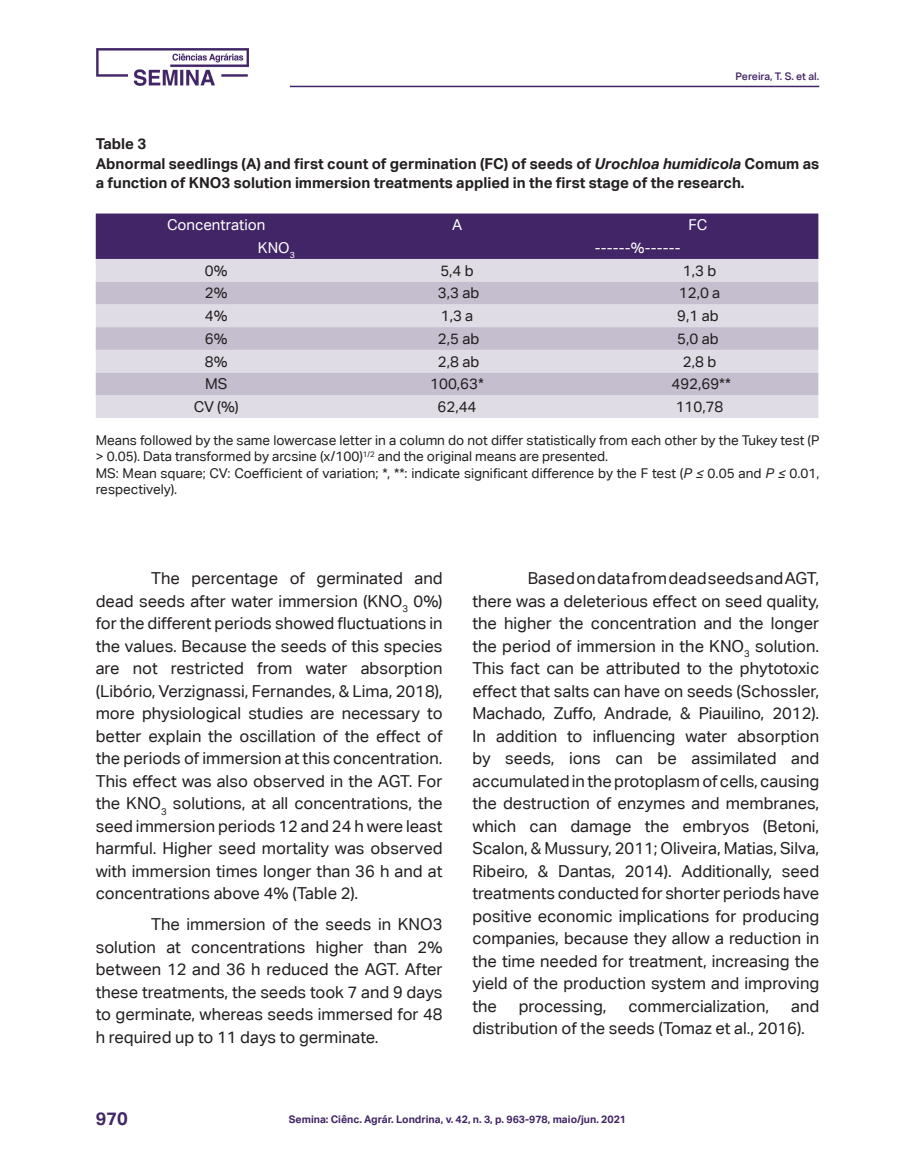
<style>
.page{position:relative;width:915px;height:1170px;background:#fff}
.page>*{position:absolute;margin:0;border:0;box-sizing:border-box;transform-origin:0 0}
.t1{font:700 18px "Aktiv Grotesk Corp";color:#422566}
.corpo_do_texto{font:16.5px/22.5px "Aktiv Grotesk Corp";color:#231f20;text-align:justify}
.título_Tabela{font:700 15px/19.5px "Aktiv Grotesk Corp";color:#231f20}
.texto_tabela{font:15px "Aktiv Grotesk Corp";color:#231f20}
.texto_tabela-2{font:15px "Aktiv Grotesk Corp";color:#fff}
.legenda_de_tabela{font:13.5px/16.5px "Aktiv Grotesk Corp";color:#231f20}
.t2{font:700 10.5px "Aktiv Grotesk Corp";color:#422566}
.t3{font:500 10.5px "Aktiv Grotesk Corp";color:#422566}
.s1{font-style:italic}
</style>
<div class="page">
<hr style="left:290px;top:86px;width:529px;height:1px;background:#422566">
<img style="left:96px;top:48px;width:152px;height:37px">
<div style="left:96px;top:213px;width:722px;height:46px;background:#422566"></div>
<div style="left:96px;top:259px;width:722px;height:159px;background:#e0dce5"></div>
<svg style="left:96px;top:282px;width:722px;height:113px;background:#d0cad7"></svg>
<p class="t3" style="left:735px;top:69px;width:85px">Pereira, T. S. et al.</p>
<p class="título_Tabela" style="left:96px;top:134px;width:52px">Table 3</p>
<p class="título_Tabela" style="left:96px;top:153px;width:724px">Abnormal seedlings (A) and first count of germination (FC) of seeds of <span class="s1">Urochloa humidicola</span> Comum as a function of KNO3 solution immersion treatments applied in the first stage of the research.</p>
<p class="texto_tabela-2" style="left:167px;top:216px;width:100px">Concentration</p>
<p class="texto_tabela-2" style="left:452px;top:216px;width:12px">A</p>
<p class="texto_tabela-2" style="left:688px;top:216px;width:20px">FC</p>
<p class="texto_tabela-2" style="left:258px;top:239px;width:38px">KNO<sub>3</sub></p>
<p class="texto_tabela-2" style="left:594px;top:239px;width:87px">------%------</p>
<p class="texto_tabela" style="left:205px;top:261px;width:24px">0%</p>
<p class="texto_tabela" style="left:440px;top:261px;width:35px">5,4 b</p>
<p class="texto_tabela" style="left:682px;top:261px;width:35px">1,3 b</p>
<p class="texto_tabela" style="left:205px;top:284px;width:24px">2%</p>
<p class="texto_tabela" style="left:438px;top:284px;width:43px">3,3 ab</p>
<p class="texto_tabela" style="left:678px;top:284px;width:43px">12,0 a</p>
<p class="texto_tabela" style="left:205px;top:307px;width:24px">4%</p>
<p class="texto_tabela" style="left:440px;top:307px;width:34px">1,3 a</p>
<p class="texto_tabela" style="left:677px;top:307px;width:43px">9,1 ab</p>
<p class="texto_tabela" style="left:205px;top:330px;width:24px">6%</p>
<p class="texto_tabela" style="left:438px;top:330px;width:43px">2,5 ab</p>
<p class="texto_tabela" style="left:677px;top:330px;width:43px">5,0 ab</p>
<p class="texto_tabela" style="left:205px;top:352px;width:24px">8%</p>
<p class="texto_tabela" style="left:438px;top:352px;width:43px">2,8 ab</p>
<p class="texto_tabela" style="left:682px;top:352px;width:35px">2,8 b</p>
<p class="texto_tabela" style="left:205px;top:375px;width:24px">MS</p>
<p class="texto_tabela" style="left:430px;top:375px;width:55px">100,63*</p>
<p class="texto_tabela" style="left:671px;top:375px;width:61px">492,69**</p>
<p class="texto_tabela" style="left:194px;top:398px;width:46px">CV (%)</p>
<p class="texto_tabela" style="left:437px;top:398px;width:40px">62,44</p>
<p class="texto_tabela" style="left:675px;top:398px;width:49px">110,78</p>
<p class="legenda_de_tabela" style="left:96px;top:431px;width:725px">Means followed by the same lowercase letter in a column do not differ statistically from each other by the Tukey test (P &gt; 0.05). Data transformed by arcsine (x/100)<sup>1/2</sup> and the original means are presented.</p>
<p class="legenda_de_tabela" style="left:96px;top:464px;width:725px">MS: Mean square; CV: Coefficient of variation; *, **: indicate significant difference by the F test (<span class="s1">P ≤</span> 0.05 and <span class="s1">P ≤</span> 0.01, respectively).</p>
<p class="corpo_do_texto" style="left:96px;top:566px;width:348px;text-indent:55px">The percentage of germinated and dead seeds after water immersion (KNO<sub>3</sub> 0%) for the different periods showed fluctuations in the values. Because the seeds of this species are not restricted from water absorption (Libório, Verzignassi, Fernandes, &amp; Lima, 2018), more physiological studies are necessary to better explain the oscillation of the effect of the periods of immersion at this concentration.<br>This effect was also observed in the AGT. For the KNO<sub>3</sub> solutions, at all concentrations, the seed immersion periods 12 and 24 h were least harmful. Higher seed mortality was observed with immersion times longer than 36 h and at concentrations above 4% (Table 2).</p>
<p class="corpo_do_texto" style="left:96px;top:912px;width:348px;text-indent:55px">The immersion of the seeds in KNO3 solution at concentrations higher than 2% between 12 and 36 h reduced the AGT. After these treatments, the seeds took 7 and 9 days to germinate, whereas seeds immersed for 48 h required up to 11 days to germinate.</p>
<p class="corpo_do_texto" style="left:472px;top:566px;width:348px;text-indent:55px">Based on data from dead seeds and AGT, there was a deleterious effect on seed quality, the higher the concentration and the longer the period of immersion in the KNO<sub>3</sub> solution.<br>This fact can be attributed to the phytotoxic effect that salts can have on seeds (Schossler, Machado, Zuffo, Andrade, &amp; Piauilino, 2012).<br>In addition to influencing water absorption by seeds, ions can be assimilated and accumulated in the protoplasm of cells, causing the destruction of enzymes and membranes, which can damage the embryos (Betoni, Scalon, &amp; Mussury, 2011; Oliveira, Matias, Silva, Ribeiro, &amp; Dantas, 2014). Additionally, seed treatments conducted for shorter periods have positive economic implications for producing companies, because they allow a reduction in the time needed for treatment, increasing the yield of the production system and improving the</p>
<p class="corpo_do_texto" style="left:472px;top:994px;width:348px;text-indent:318px">and distribution of the seeds (Tomaz et al., 2016).</p>
<p class="corpo_do_texto" style="left:518px;top:994px;width:89px">processing,</p>
<p class="corpo_do_texto" style="left:628px;top:994px;width:142px">commercialization,</p>
<p class="t1" style="left:96px;top:1107px;width:33px">970</p>
<p class="t2" style="left:289px;top:1112px;width:339px">Semina: Ciênc. Agrár. Londrina, v. 42, n. 3, p. 963-978, maio/jun. 2021</p>
</div>
